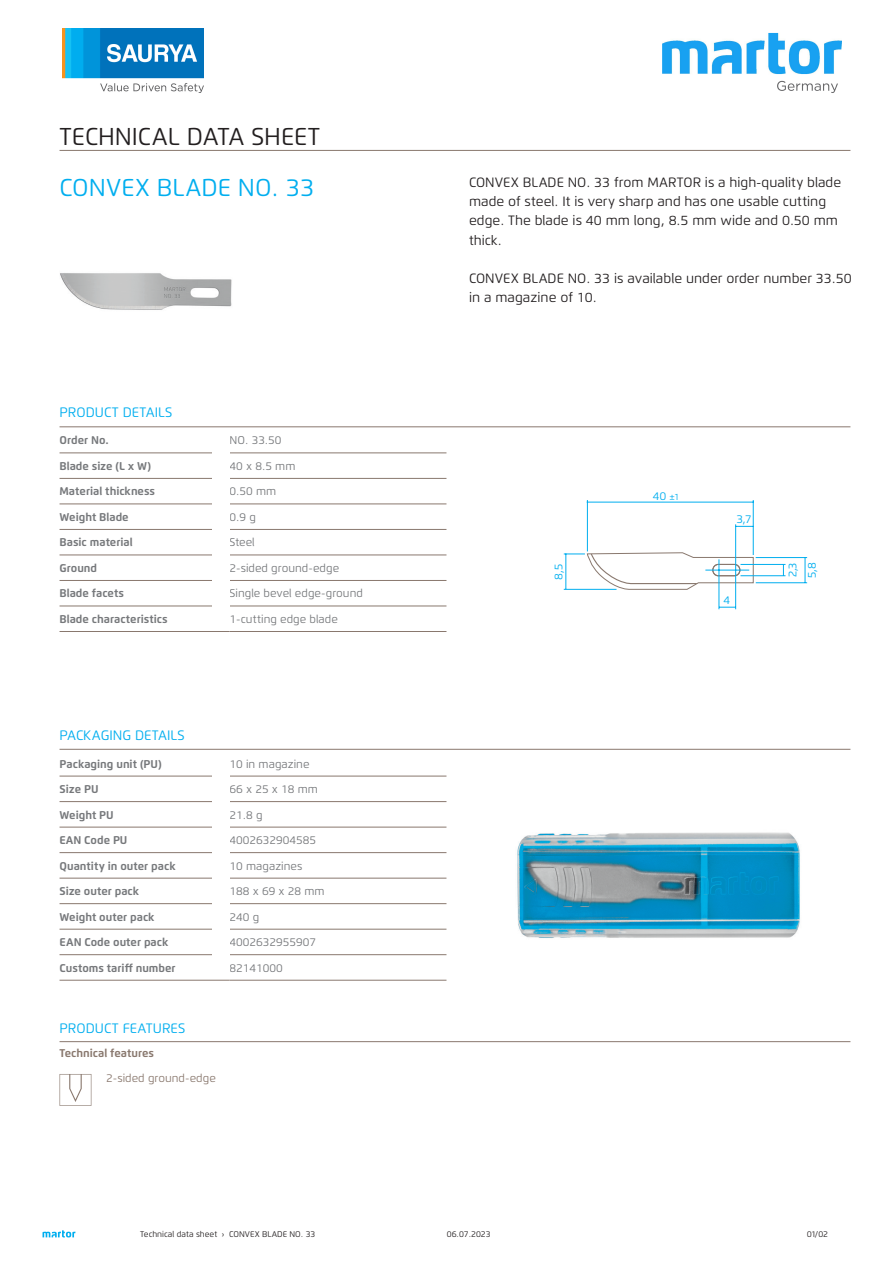
<style>
.page{position:relative;width:893px;height:1263px;background:#fff}
.page>*{position:absolute;margin:0;border:0;box-sizing:border-box;transform-origin:0 0}
.t1{font:24.3px "Flexo";color:#231f20}
.t2{font:24.3px "Flexo";color:#00aeef}
.t3{font:13.65px "Flexo";color:#00aeef}
.t4{font:13.5px/19.2px "Flexo";color:#231f20}
.t5{font:700 11.25px "Flexo";color:#76787b}
.t6{font:11.25px "Flexo";color:#76787b}
.t7{font:11.25px "Flexo";color:#89786e}
.t8{font:11.25px "Flexo";color:#00aeef}
.t9{font:700 11.25px "Flexo";color:#89786e}
.t10{font:8.25px "Flexo";color:#231f20}
.s1{font-size:9px}
</style>
<div class="page">
<svg style="left:43px;top:1230px;width:32px;height:7px"></svg>
<img style="left:60px;top:273px;width:172px;height:37px">
<hr style="left:60px;top:426px;width:790px;height:1px;background:#89786e">
<hr style="left:60px;top:150px;width:790px;height:1px;background:#89786e">
<hr style="left:230px;top:631px;width:216px;height:1px;background:#89786e">
<hr style="left:60px;top:631px;width:170px;height:1px;background:#89786e">
<hr style="left:230px;top:606px;width:216px;height:1px;background:#89786e">
<hr style="left:60px;top:606px;width:170px;height:1px;background:#89786e">
<hr style="left:230px;top:580px;width:216px;height:1px;background:#89786e">
<hr style="left:60px;top:580px;width:170px;height:1px;background:#89786e">
<hr style="left:230px;top:555px;width:216px;height:1px;background:#89786e">
<hr style="left:60px;top:555px;width:170px;height:1px;background:#89786e">
<hr style="left:230px;top:529px;width:216px;height:1px;background:#89786e">
<hr style="left:60px;top:529px;width:170px;height:1px;background:#89786e">
<hr style="left:230px;top:503px;width:216px;height:1px;background:#89786e">
<hr style="left:60px;top:503px;width:170px;height:1px;background:#89786e">
<hr style="left:230px;top:478px;width:216px;height:1px;background:#89786e">
<hr style="left:60px;top:478px;width:170px;height:1px;background:#89786e">
<hr style="left:230px;top:452px;width:216px;height:1px;background:#89786e">
<hr style="left:60px;top:452px;width:170px;height:1px;background:#89786e">
<div style="left:213px;top:429px;width:17px;height:194px;background:#fff"></div>
<svg style="left:736px;top:526px;width:17px;height:1px"></svg>
<hr style="left:719px;top:559px;width:1px;height:50px;background:#00aeef">
<hr style="left:735px;top:524px;width:1px;height:85px;background:#00aeef">
<svg style="left:720px;top:607px;width:15px;height:1px"></svg>
<hr style="left:753px;top:500px;width:1px;height:55px;background:#00aeef">
<hr style="left:587px;top:500px;width:1px;height:51px;background:#00aeef">
<hr style="left:587px;top:502px;width:167px;height:1px;background:#00aeef">
<svg style="left:564px;top:552px;width:190px;height:38px"></svg>
<hr style="left:564px;top:589px;width:52px;height:1px;background:#00aeef">
<hr style="left:565px;top:554px;width:1px;height:35px;background:#00aeef">
<hr style="left:756px;top:557px;width:51px;height:1px;background:#00aeef">
<hr style="left:756px;top:582px;width:51px;height:1px;background:#00aeef">
<svg style="left:805px;top:558px;width:1px;height:24px"></svg>
<hr style="left:740px;top:564px;width:45px;height:1px;background:#00aeef">
<hr style="left:740px;top:575px;width:45px;height:1px;background:#00aeef">
<hr style="left:705px;top:570px;width:44px;height:1px;background:#00aeef">
<img style="left:517px;top:832px;width:283px;height:106px">
<hr style="left:60px;top:749px;width:790px;height:1px;background:#89786e">
<hr style="left:230px;top:980px;width:216px;height:1px;background:#89786e">
<hr style="left:60px;top:980px;width:170px;height:1px;background:#89786e">
<hr style="left:230px;top:954px;width:216px;height:1px;background:#89786e">
<hr style="left:60px;top:954px;width:170px;height:1px;background:#89786e">
<hr style="left:230px;top:929px;width:216px;height:1px;background:#89786e">
<hr style="left:60px;top:929px;width:170px;height:1px;background:#89786e">
<hr style="left:230px;top:903px;width:216px;height:1px;background:#89786e">
<hr style="left:60px;top:903px;width:170px;height:1px;background:#89786e">
<hr style="left:230px;top:878px;width:216px;height:1px;background:#89786e">
<hr style="left:60px;top:878px;width:170px;height:1px;background:#89786e">
<hr style="left:230px;top:852px;width:216px;height:1px;background:#89786e">
<hr style="left:60px;top:852px;width:170px;height:1px;background:#89786e">
<hr style="left:230px;top:827px;width:216px;height:1px;background:#89786e">
<hr style="left:60px;top:827px;width:170px;height:1px;background:#89786e">
<hr style="left:230px;top:801px;width:216px;height:1px;background:#89786e">
<hr style="left:60px;top:801px;width:170px;height:1px;background:#89786e">
<hr style="left:230px;top:776px;width:216px;height:1px;background:#89786e">
<hr style="left:60px;top:776px;width:170px;height:1px;background:#89786e">
<div style="left:213px;top:752px;width:17px;height:220px;background:#fff"></div>
<hr style="left:60px;top:1041px;width:790px;height:1px;background:#89786e">
<svg style="left:60px;top:1074px;width:31px;height:32px"></svg>
<img style="left:62px;top:29px;width:141px;height:63px">
<img style="left:663px;top:32px;width:178px;height:61px">
<h1 class="t1" style="left:60px;top:121px;width:262px">TECHNICAL DATA SHEET</h1>
<h1 class="t2" style="left:60px;top:172px;width:256px">CONVEX BLADE NO. 33</h1>
<p class="t3" style="left:60px;top:404px;width:114px">PRODUCT DETAILS</p>
<p class="t5" style="left:60px;top:434px;width:51px">Order No.</p>
<p class="t6" style="left:230px;top:434px;width:53px">NO. 33.50</p>
<p class="t5" style="left:60px;top:459px;width:93px">Blade size (L x W)</p>
<p class="t6" style="left:230px;top:459px;width:67px">40 x 8.5 mm</p>
<p class="t5" style="left:60px;top:485px;width:97px">Material thickness</p>
<p class="t6" style="left:230px;top:485px;width:48px">0.50 mm</p>
<p class="t5" style="left:60px;top:510px;width:71px">Weight Blade</p>
<p class="t6" style="left:230px;top:510px;width:28px">0.9 g</p>
<p class="t5" style="left:60px;top:536px;width:75px">Basic material</p>
<p class="t6" style="left:230px;top:536px;width:27px">Steel</p>
<p class="t5" style="left:60px;top:561px;width:39px">Ground</p>
<p class="t6" style="left:230px;top:561px;width:111px">2-sided ground-edge</p>
<p class="t5" style="left:60px;top:587px;width:66px">Blade facets</p>
<p class="t6" style="left:230px;top:587px;width:135px">Single bevel edge-ground</p>
<p class="t5" style="left:60px;top:612px;width:110px">Blade characteristics</p>
<p class="t6" style="left:230px;top:612px;width:110px">1-cutting edge blade</p>
<p class="t3" style="left:60px;top:727px;width:127px">PACKAGING DETAILS</p>
<p class="t5" style="left:60px;top:757px;width:104px">Packaging unit (PU)</p>
<p class="t6" style="left:230px;top:757px;width:81px">10 in magazine</p>
<p class="t5" style="left:60px;top:782px;width:41px">Size PU</p>
<p class="t6" style="left:230px;top:782px;width:90px">66 x 25 x 18 mm</p>
<p class="t5" style="left:60px;top:808px;width:56px">Weight PU</p>
<p class="t6" style="left:230px;top:808px;width:35px">21.8 g</p>
<p class="t5" style="left:60px;top:834px;width:69px">EAN Code PU</p>
<p class="t6" style="left:230px;top:833px;width:88px">4002632904585</p>
<p class="t5" style="left:60px;top:859px;width:118px">Quantity in outer pack</p>
<p class="t6" style="left:230px;top:859px;width:74px">10 magazines</p>
<p class="t5" style="left:60px;top:884px;width:81px">Size outer pack</p>
<p class="t6" style="left:230px;top:884px;width:97px">188 x 69 x 28 mm</p>
<p class="t5" style="left:60px;top:910px;width:97px">Weight outer pack</p>
<p class="t6" style="left:230px;top:910px;width:31px">240 g</p>
<p class="t5" style="left:60px;top:935px;width:110px">EAN Code outer pack</p>
<p class="t6" style="left:230px;top:935px;width:88px">4002632955907</p>
<p class="t5" style="left:60px;top:961px;width:118px">Customs tariff number</p>
<p class="t6" style="left:230px;top:961px;width:55px">82141000</p>
<p class="t3" style="left:60px;top:1020px;width:127px">PRODUCT FEATURES</p>
<p class="t9" style="left:60px;top:1046px;width:96px">Technical features</p>
<p class="t7" style="left:106px;top:1071px;width:111px">2-sided ground-edge</p>
<p class="t10" style="left:140px;top:1229px;width:177px">Technical data sheet › CONVEX BLADE NO. 33</p>
<p class="t4" style="left:469px;top:173px;width:374px">CONVEX BLADE NO. 33 from MARTOR is a high-quality blade made of steel. It is very sharp and has one usable cutting edge. The blade is 40 mm long, 8.5 mm wide and 0.50 mm thick.</p>
<p class="t4" style="left:469px;top:268px;width:384px">CONVEX BLADE NO. 33 is available under order number 33.50 in a magazine of 10.</p>
<p class="t8" style="left:653px;top:489px;width:27px">40 <span class="s1">±1</span></p>
<p class="t8" style="left:737px;top:512px;width:16px">3,7</p>
<p class="t8" style="left:786px;top:577px;width:16px;rotate:-90deg">2,3</p>
<p class="t8" style="left:552px;top:580px;width:17px;rotate:-90deg">8,5</p>
<p class="t8" style="left:805px;top:578px;width:17px;rotate:-90deg">5,8</p>
<p class="t8" style="left:724px;top:593px;width:8px">4</p>
<p class="t10" style="left:447px;top:1229px;width:45px">06.07.2023</p>
<p class="t10" style="left:807px;top:1230px;width:23px">01/02</p>
</div>
